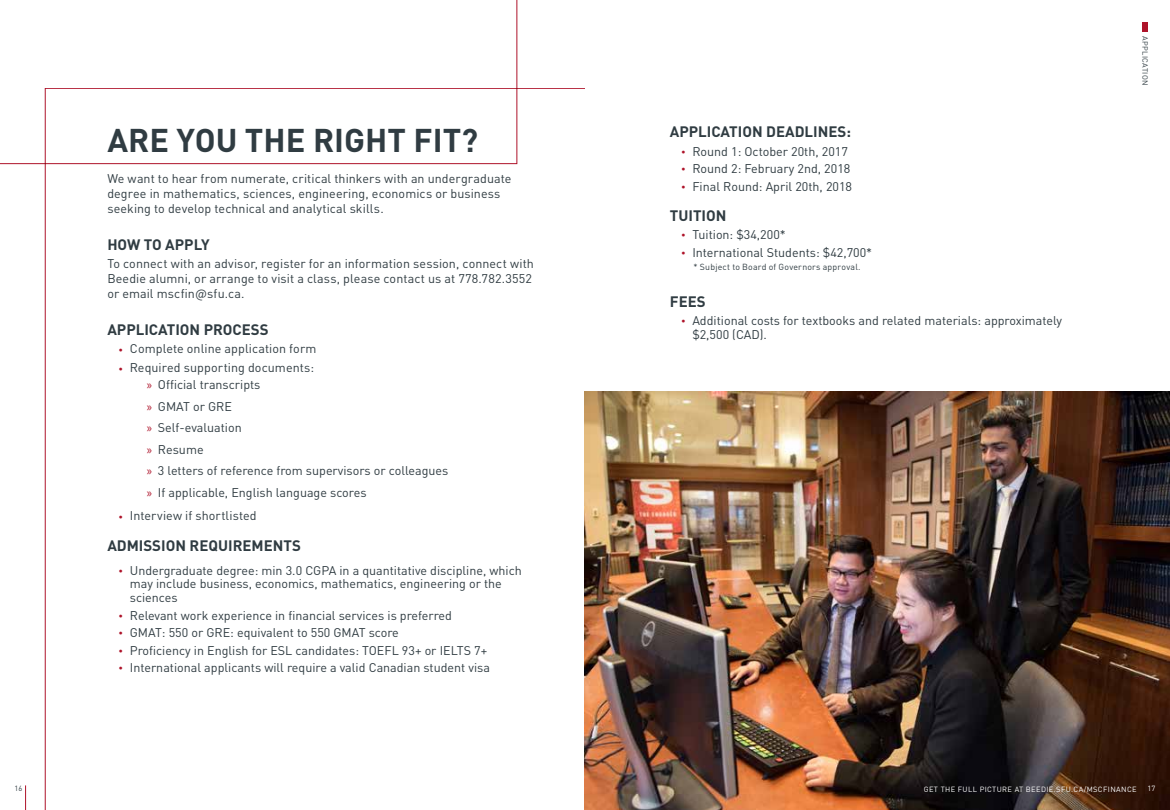
<style>
.page{position:relative;width:1170px;height:810px;background:#fff}
.page>*{position:absolute;margin:0;border:0;box-sizing:border-box;transform-origin:0 0}
.t1{font:700 32.5px "DIN";color:#303c42}
.t2{font:700 15px "DIN";color:#303c42}
.t3{font:12.5px/15px "DIN";color:#303c42}
.t4{font:8.75px "DIN";letter-spacing:.025em;color:#303c42}
.t5{font:7.5px "DIN";letter-spacing:.05em;color:#fff}
.t6{font:7.5px "DIN";letter-spacing:.05em;color:#303c42}
.s1{font-family:"DIN Pro"}
.s2{font-size:8.75px;color:#ae132a}
.s3{font-family:"Myriad Pro";color:#ae132a}
</style>
<div class="page">
<img style="left:585px;top:391px;width:585px;height:419px">
<svg style="left:25px;top:785px;width:1px;height:25px"></svg>
<svg style="left:45px;top:88px;width:540px;height:722px"></svg>
<div style="left:1142px;top:22px;width:6px;height:10px;background:#ae132a"></div>
<p class="t6" style="left:15px;top:784px;width:9px">16</p>
<h1 class="t1" style="left:107px;top:119px;width:372px">ARE YOU THE RIGHT FIT?</h1>
<p class="t3" style="left:107px;top:171px;width:406px">We want to hear from numerate, critical thinkers with an undergraduate degree in mathematics, sciences, engineering, economics or business seeking to develop technical and analytical skills.</p>
<p class="t2" style="left:107px;top:234px;width:104px">HOW TO APPLY</p>
<p class="t3" style="left:107px;top:256px;width:428px">To connect with an advisor, register for an information session, connect with<br>Beedie alumni, or arrange to visit a class, please contact us at 778.782.3552 or email mscfin<span class="s1">@</span>sfu.ca.</p>
<p class="t2" style="left:107px;top:319px;width:163px">APPLICATION PROCESS</p>
<p class="t3" style="left:119px;top:341px;width:200px"><span class="s2">•</span> Complete online application form</p>
<p class="t3" style="left:147px;top:359px;width:169px;line-height:17.2px;text-indent:-28px"><span class="s2">•</span> Required supporting documents: <span class="s3">»</span> Official transcripts</p>
<p class="t3" style="left:147px;top:395px;width:303px;line-height:21.5px"><span class="s3">»</span> GMAT or GRE<br><span class="s3">»</span> Self-evaluation<br><span class="s3">»</span> Resume<br><span class="s3">»</span> 3 letters of reference from supervisors or colleagues <span class="s3">»</span> If applicable, English language scores</p>
<p class="t3" style="left:119px;top:508px;width:140px"><span class="s2">•</span> Interview if shortlisted</p>
<p class="t2" style="left:107px;top:536px;width:195px">ADMISSION REQUIREMENTS</p>
<p class="t3" style="left:130px;top:563px;width:394px;line-height:13.8px;text-indent:-11px"><span class="s2">•</span> Undergraduate degree: min 3.0 CGPA in a quantitative discipline, which may include business, economics, mathematics, engineering or the sciences</p>
<p class="t3" style="left:119px;top:607px;width:335px"><span class="s2">•</span> Relevant work experience in financial services is preferred</p>
<p class="t3" style="left:119px;top:625px;width:282px"><span class="s2">•</span> GMAT: 550 or GRE: equivalent to 550 GMAT score</p>
<p class="t3" style="left:119px;top:642px;width:370px"><span class="s2">•</span> Proficiency in English for ESL candidates: TOEFL 93+ or IELTS 7+</p>
<p class="t3" style="left:119px;top:660px;width:373px"><span class="s2">•</span> International applicants will require a valid Canadian student visa</p>
<p class="t2" style="left:670px;top:122px;width:183px">APPLICATION DEADLINES:</p>
<p class="t3" style="left:681px;top:143px;width:168px"><span class="s2">•</span> Round 1: October 20th, 2017</p>
<p class="t3" style="left:681px;top:161px;width:171px"><span class="s2">•</span> Round 2: February 2nd, 2018</p>
<p class="t3" style="left:681px;top:178px;width:173px"><span class="s2">•</span> Final Round: April 20th, 2018</p>
<p class="t2" style="left:670px;top:206px;width:58px">TUITION</p>
<p class="t3" style="left:681px;top:227px;width:106px"><span class="s2">•</span> Tuition: $34,200*</p>
<p class="t3" style="left:681px;top:245px;width:193px"><span class="s2">•</span> International Students: $42,700*</p>
<p class="t4" style="left:694px;top:262px;width:169px">* Subject to Board of Governors approval.</p>
<p class="t2" style="left:670px;top:291px;width:37px">FEES</p>
<p class="t3" style="left:692px;top:314px;width:371px;line-height:13.8px;text-indent:-11px"><span class="s2">•</span> Additional costs for textbooks and related materials: approximately $2,500 (CAD).</p>
<p class="t6" style="left:1150px;top:36px;width:51px;rotate:90deg">APPLICATION</p>
<p class="t5" style="left:924px;top:784px;width:214px">GET THE FULL PICTURE AT BEEDIE.SFU.CA/MSCFINANCE</p>
<p class="t5" style="left:1148px;top:784px;width:9px">17</p>
</div>
